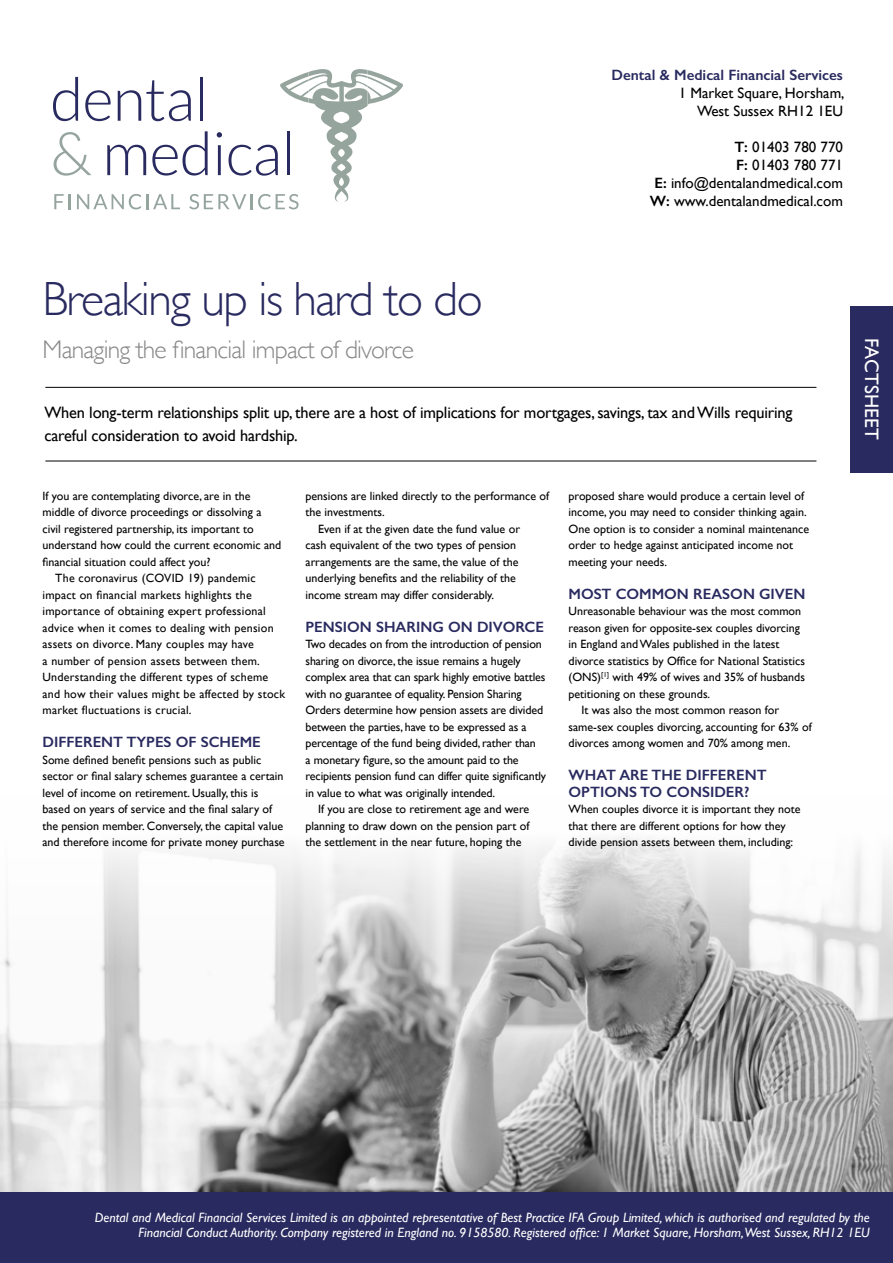
<style>
.page{position:relative;width:893px;height:1263px;background:#fff}
.page>*{position:absolute;margin:0;border:0;box-sizing:border-box;transform-origin:0 0}
.t1{font:300 48px "Gill Sans";letter-spacing:-.03em;color:#292a5f}
.t2{font:300 25.5px "Gill Sans";letter-spacing:-.03em;color:#878787}
.t3{font:19.5px "Gill Sans";letter-spacing:.01em;color:#fff}
.t4{font:16.5px/22.5px "Gill Sans";letter-spacing:-.01em;color:#000}
.t5{font:600 15px/16.5px "Gill Sans";color:#292a5f}
.t6{font:15px/18px "Gill Sans";color:#000;text-align:right}
.t7{font:italic 13.5px/15px "Gill Sans";color:#fff;text-align:right}
.t8{font:12px/16.5px "Gill Sans";color:#000}
.t9{font:12px "Gill Sans";letter-spacing:.02em;color:#000}
.s1{font-weight:600}
</style>
<div class="page">
<img style="left:0;top:836px;width:893px;height:356px">
<hr style="left:45px;top:461px;width:771px;height:1px;background:#000">
<hr style="left:45px;top:387px;width:771px;height:1px;background:#000">
<div style="left:0;top:1192px;width:893px;height:71px;background:#292a5f"></div>
<div style="left:850px;top:306px;width:43px;height:166px;background:#292a5f"></div>
<svg style="left:53px;top:69px;width:350px;height:140px"></svg>
<p class="t5" style="left:611px;top:67px;width:233px">Dental &amp; Medical Financial Services</p>
<p class="t6" style="left:679px;top:84px;width:167px">1 Market Square, Horsham,<br>West Sussex RH12 1EU</p>
<p class="t6" style="left:650px;top:138px;width:195px"><span class="s1">T:</span> 01403 780 770<br><span class="s1">F:</span> 01403 780 771<br><span class="s1">E:</span> info@dentalandmedical.com<br><span class="s1">W:</span> www.dentalandmedical.com</p>
<h1 class="t1" style="left:43px;top:272px;width:442px">Breaking up is hard to do</h1>
<h2 class="t2" style="left:43px;top:335px;width:373px">Managing the financial impact of divorce</h2>
<h3 class="t4" style="left:44px;top:401px;width:750px">When long-term relationships split up, there are a host of implications for mortgages, savings, tax and Wills requiring careful consideration to avoid hardship.</h3>
<p class="t8" style="left:43px;top:487px;width:209px">If you are contemplating divorce, are in the</p>
<p class="t8" style="left:43px;top:504px;width:220px">middle of divorce proceedings or dissolving a</p>
<p class="t8" style="left:43px;top:520px;width:213px">civil registered partnership, its important to</p>
<p class="t8" style="left:43px;top:537px;width:240px">understand how could the current economic and</p>
<p class="t8" style="left:43px;top:553px;width:169px">financial situation could affect you?</p>
<p class="t9" style="left:55px;top:571px;width:202px">The coronavirus (COVID 19) pandemic</p>
<p class="t9" style="left:43px;top:587px;width:211px">impact on financial markets highlights the</p>
<p class="t9" style="left:43px;top:604px;width:225px">importance of obtaining expert professional</p>
<p class="t9" style="left:43px;top:620px;width:233px">advice when it comes to dealing with pension</p>
<p class="t9" style="left:43px;top:637px;width:213px">assets on divorce. Many couples may have</p>
<p class="t9" style="left:43px;top:653px;width:219px">a number of pension assets between them.</p>
<p class="t9" style="left:43px;top:670px;width:227px">Understanding the different types of scheme</p>
<p class="t9" style="left:43px;top:686px;width:244px">and how their values might be affected by stock</p>
<p class="t9" style="left:43px;top:703px;width:150px">market fluctuations is crucial.</p>
<p class="t5" style="left:43px;top:734px;width:220px">DIFFERENT TYPES OF SCHEME</p>
<p class="t8" style="left:43px;top:751px;width:244px">Some defined benefit pensions such as public sector or final salary schemes guarantee a certain level of income on retirement. Usually, this is based on years of service and the final salary of the pension member. Conversely, the capital value and therefore income for private money purchase</p>
<p class="t8" style="left:306px;top:487px;width:245px">pensions are linked directly to the performance of</p>
<p class="t8" style="left:306px;top:504px;width:81px">the investments.</p>
<p class="t8" style="left:318px;top:520px;width:203px">Even if at the given date the fund value or</p>
<p class="t8" style="left:306px;top:537px;width:212px">cash equivalent of the two types of pension</p>
<p class="t8" style="left:306px;top:553px;width:214px">arrangements are the same, the value of the</p>
<p class="t8" style="left:306px;top:570px;width:212px">underlying benefits and the reliability of the</p>
<p class="t8" style="left:306px;top:586px;width:190px">income stream may differ considerably.</p>
<p class="t5" style="left:306px;top:618px;width:240px">PENSION SHARING ON DIVORCE</p>
<p class="t8" style="left:306px;top:636px;width:242px">Two decades on from the introduction of pension sharing on divorce, the issue remains a hugely complex area that can spark highly emotive battles with no guarantee of equality. Pension Sharing Orders determine how pension assets are divided between the parties, have to be expressed as a percentage of the fund being divided, rather than<br>a monetary figure, so the amount paid to the recipients pension fund can differ quite significantly in value to what was originally intended.</p>
<p class="t8" style="left:306px;top:801px;width:225px;text-align:justify;text-indent:13px">If you are close to retirement age and were planning to draw down on the pension part of the settlement in the near future, hoping the</p>
<p class="t8" style="left:569px;top:487px;width:242px">proposed share would produce a certain level of income, you may need to consider thinking again.<br>One option is to consider a nominal maintenance order to hedge against anticipated income not meeting your needs.</p>
<p class="t5" style="left:569px;top:585px;width:238px">MOST COMMON REASON GIVEN</p>
<p class="t8" style="left:569px;top:603px;width:234px">Unreasonable behaviour was the most common</p>
<p class="t8" style="left:569px;top:619px;width:233px">reason given for opposite-sex couples divorcing</p>
<p class="t8" style="left:569px;top:636px;width:212px">in England and Wales published in the latest</p>
<p class="t8" style="left:569px;top:652px;width:238px">divorce statistics by Office for National Statistics</p>
<p class="t8" style="left:569px;top:669px;width:238px">(ONS)<sup>[1]</sup> with 49% of wives and 35% of husbands</p>
<p class="t8" style="left:569px;top:685px;width:143px">petitioning on these grounds.</p>
<p class="t8" style="left:581px;top:702px;width:199px">It was also the most common reason for</p>
<p class="t8" style="left:569px;top:718px;width:245px">same-sex couples divorcing, accounting for 63% of</p>
<p class="t8" style="left:569px;top:735px;width:223px">divorces among women and 70% among men.</p>
<p class="t5" style="left:569px;top:767px;width:200px">WHAT ARE THE DIFFERENT<br>OPTIONS TO CONSIDER?</p>
<p class="t8" style="left:569px;top:801px;width:233px">When couples divorce it is important they note that there are different options for how they divide pension assets between them, including:</p>
<h3 class="t3" style="left:883px;top:338px;width:104px;rotate:90deg">FACTSHEET</h3>
<p class="t7" style="left:95px;top:1210px;width:777px">Dental and Medical Financial Services Limited is an appointed representative of Best Practice IFA Group Limited, which is authorised and regulated by the<br>Financial Conduct Authority. Company registered in England no. 9158580. Registered office: 1 Market Square, Horsham,West Sussex, RH12 1EU</p>
</div>
